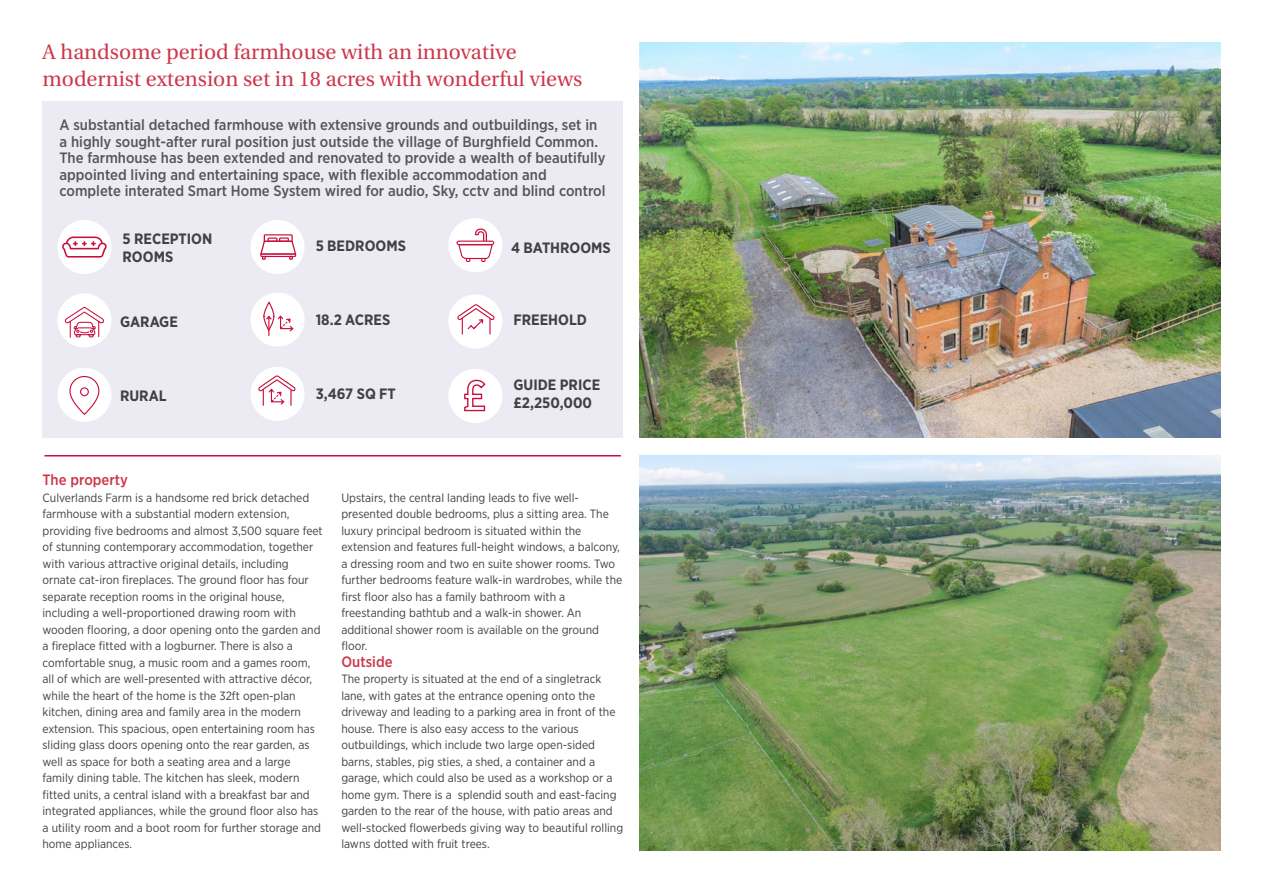
<style>
.page{position:relative;width:1263px;height:893px;background:#fff}
.page>*{position:absolute;margin:0;border:0;box-sizing:border-box;transform-origin:0 0}
.t1{font:21px/27px "Utopia";color:#cd364a}
.t2{font:500 15px/16.5px "Gotham Narrow";color:#565659}
.t3{font:700 15px/18px "Gotham Narrow";color:#414042}
.t4{font:500 15px "Gotham Narrow";color:#cd364a}
.t5{font:12px/16.5px "Gotham Narrow";color:#414042}
</style>
<div class="page">
<div style="left:43px;top:101px;width:580px;height:337px;background:#ecebf3"></div>
<img style="left:640px;top:43px;width:580px;height:395px">
<img style="left:640px;top:455px;width:580px;height:395px">
<hr style="left:44px;top:455px;width:577px;height:1px;background:#c80f3f">
<div style="left:57px;top:293px;width:54px;height:54px;background:#fff;border-radius:50%"></div>
<svg style="left:64px;top:307px;width:40px;height:31px"></svg>
<div style="left:57px;top:368px;width:54px;height:54px;background:#fff;border-radius:50%"></div>
<svg style="left:80px;top:387px;width:9px;height:9px"></svg>
<div style="left:69px;top:376px;width:30px;height:39px;border:1px solid #c80f3f;border-radius:14px"></div>
<div style="left:448px;top:218px;width:54px;height:54px;background:#fff;border-radius:50%"></div>
<svg style="left:456px;top:228px;width:38px;height:34px"></svg>
<div style="left:448px;top:294px;width:54px;height:55px;background:#fff;border-radius:50%"></div>
<svg style="left:457px;top:304px;width:38px;height:31px"></svg>
<div style="left:448px;top:369px;width:54px;height:54px;background:#fff;border-radius:50%"></div>
<svg style="left:464px;top:379px;width:22px;height:33px"></svg>
<div style="left:250px;top:292px;width:55px;height:55px;background:#fff;border-radius:50%"></div>
<svg style="left:278px;top:316px;width:15px;height:15px"></svg>
<div style="left:263px;top:302px;width:11px;height:29px;border:1px solid #c80f3f;border-radius:50%"></div>
<svg style="left:266px;top:316px;width:6px;height:20px"></svg>
<div style="left:250px;top:367px;width:55px;height:54px;background:#fff;border-radius:50%"></div>
<svg style="left:258px;top:375px;width:38px;height:31px"></svg>
<div style="left:250px;top:220px;width:55px;height:54px;background:#fff;border-radius:50%"></div>
<svg style="left:260px;top:234px;width:36px;height:26px"></svg>
<div style="left:57px;top:220px;width:54px;height:54px;background:#fff;border-radius:50%"></div>
<svg style="left:62px;top:237px;width:45px;height:21px"></svg>
<h1 class="t1" style="left:43px;top:39px;width:541px">A handsome period farmhouse with an innovative modernist extension set in 18 acres with wonderful views</h1>
<p class="t2" style="left:59px;top:117px;width:548px">A substantial detached farmhouse with extensive grounds and outbuildings, set in a highly sought-after rural position just outside the village of Burghfield Common.<br>The farmhouse has been extended and renovated to provide a wealth of beautifully appointed living and entertaining space, with flexible accommodation and complete interated Smart Home System wired for audio, Sky, cctv and blind control</p>
<p class="t3" style="left:123px;top:230px;width:91px">5 RECEPTION<br>ROOMS</p>
<p class="t3" style="left:511px;top:239px;width:101px">4 BATHROOMS</p>
<p class="t3" style="left:316px;top:237px;width:92px">5 BEDROOMS</p>
<p class="t3" style="left:120px;top:312px;width:59px">GARAGE</p>
<p class="t3" style="left:120px;top:387px;width:48px">RURAL</p>
<p class="t3" style="left:316px;top:310px;width:76px">18.2 ACRES</p>
<p class="t3" style="left:316px;top:385px;width:82px">3,467 SQ FT</p>
<p class="t3" style="left:513px;top:310px;width:75px">FREEHOLD</p>
<p class="t3" style="left:513px;top:376px;width:88px">GUIDE PRICE £2,250,000</p>
<p class="t4" style="left:43px;top:470px;width:87px">The property</p>
<p class="t5" style="left:43px;top:489px;width:282px">Culverlands Farm is a handsome red brick detached farmhouse with a substantial modern extension, providing five bedrooms and almost 3,500 square feet of stunning contemporary accommodation, together with various attractive original details, including ornate cat-iron fireplaces. The ground floor has four separate reception rooms in the original house, including a well-proportioned drawing room with wooden flooring, a door opening onto the garden and a fireplace fitted with a logburner. There is also a comfortable snug, a music room and a games room, all of which are well-presented with attractive décor, while the heart of the home is the 32ft open-plan kitchen, dining area and family area in the modern extension. This spacious, open entertaining room has sliding glass doors opening onto the rear garden, as well as space for both a seating area and a large family dining table. The kitchen has sleek, modern fitted units, a central island with a breakfast bar and integrated appliances, while the ground floor also has a utility room and a boot room for further storage and home appliances.</p>
<p class="t5" style="left:341px;top:489px;width:282px">Upstairs, the central landing leads to five well&shy;presented double bedrooms, plus a sitting area. The luxury principal bedroom is situated within the extension and features full-height windows, a balcony, a dressing room and two en suite shower rooms. Two further bedrooms feature walk-in wardrobes, while the first floor also has a family bathroom with a freestanding bathtub and a walk-in shower. An additional shower room is available on the ground floor.</p>
<p class="t4" style="left:341px;top:652px;width:53px">Outside</p>
<p class="t5" style="left:341px;top:670px;width:283px">The property is situated at the end of a singletrack lane, with gates at the entrance opening onto the driveway and leading to a parking area in front of the house. There is also easy access to the various outbuildings, which include two large open-sided barns, stables, pig sties, a shed, a container and a garage, which could also be used as a workshop or a home gym. There is a splendid south and east-facing garden to the rear of the house, with patio areas and well-stocked flowerbeds giving way to beautiful rolling lawns dotted with fruit trees.</p>
</div>
